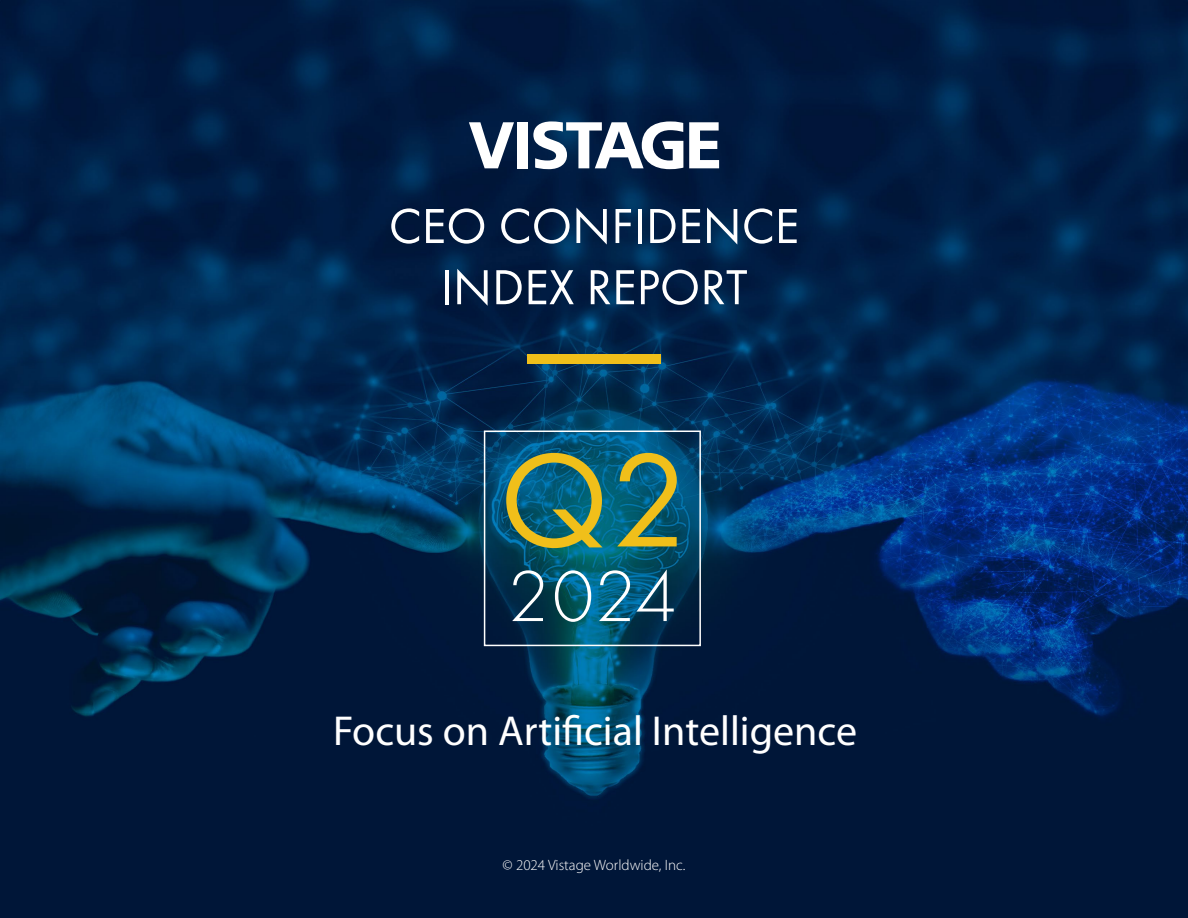
<style>
.page{position:relative;width:1188px;height:918px;background:#fff}
.page>*{position:absolute;margin:0;border:0;box-sizing:border-box;transform-origin:0 0}
.t1{font:138px "Futura PT";color:#f0bf1a}
.t2{font:300 75px "Futura PT";color:#fff}
.t3{font:51px/61.2px "Futura PT";color:#fff;text-align:center}
.t4{font:42px "Myriad Pro";color:#fff}
.t5{font:300 15px "Myriad Pro";color:#fff}
</style>
<div class="page">
<img style="left:0;top:0;width:1188px;height:918px">
<svg style="left:469px;top:122px;width:45px;height:46px"></svg>
<div style="left:517px;top:122px;width:11px;height:46px;background:#fff"></div>
<svg style="left:689px;top:122px;width:30px;height:46px"></svg>
<svg style="left:533px;top:121px;width:150px;height:48px"></svg>
<div style="left:527px;top:354px;width:134px;height:9px;background:#f0bf1a"></div>
<div style="left:484px;top:431px;width:217px;height:215px;border:2px solid #fff"></div>
<p class="t3" style="left:389px;top:195px;width:412px">CEO CONFIDENCE<br>INDEX REPORT</p>
<h1 class="t1" style="left:499px;top:419px;width:191px">Q2</h1>
<h2 class="t2" style="left:508px;top:554px;width:171px">2024</h2>
<p class="t4" style="left:333px;top:705px;width:526px">Focus on Artificial Intelligence</p>
<p class="t5" style="left:503px;top:856px;width:184px">© 2024 Vistage Worldwide, Inc.</p>
</div>
